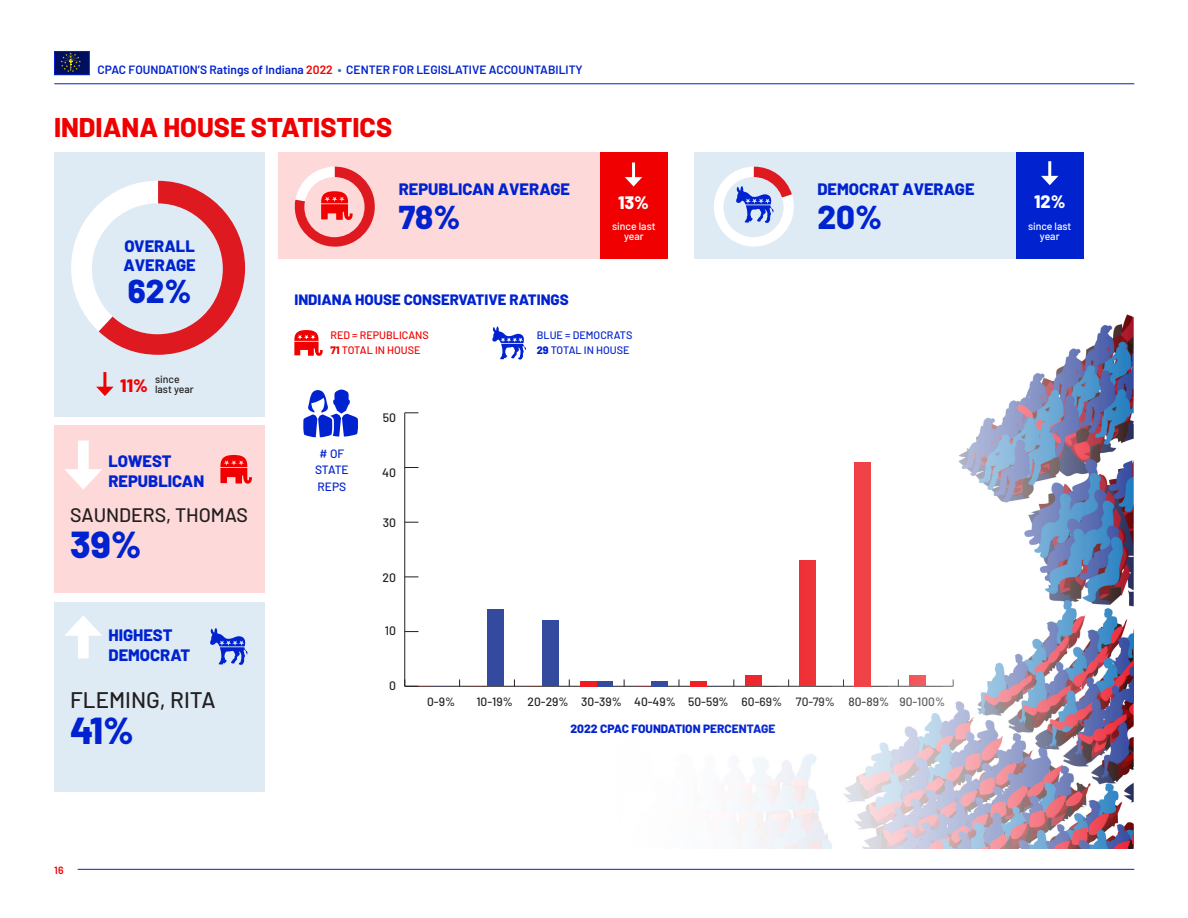
<style>
.page{position:relative;width:1188px;height:918px;background:#fff}
.page>*{position:absolute;margin:0;border:0;box-sizing:border-box;transform-origin:0 0}
.t1{font:800 37.5px "Barlow";color:#0022cf}
.t2{font:800 33px "Barlow";color:#0022cf}
.bigredhead{font:800 27px "Barlow";color:#f00000}
.t3{font:500 22.5px "Barlow";color:#231f20}
.t4{font:500 19.5px "Barlow";color:#231f20}
.t5{font:800 18px "Barlow";color:#fff}
.t6{font:800 18px "Barlow";color:#f00000}
.t7{font:800 16.5px "Barlow";color:#0022cf}
.t8{font:800 15px "Barlow";color:#0022cf}
.t9{font:500 12.15px "Barlow";color:#231f20}
.t10{font:600 12px "Barlow";color:#0022cf}
.t11{font:500 12px "Barlow";color:#231f20}
.t12{font:800 12px "Barlow";color:#0022cf}
.t13{font:500 12px "Barlow";color:#0022cf}
.t14{font:500 10.8px "Barlow";color:#f00000}
.t15{font:500 10.8px "Barlow";color:#0022cf}
.t16{font:500 10.5px/10.5px "Barlow";color:#fff;text-align:center}
.t17{font:500 10.5px/10.5px "Barlow";color:#231f20}
.t18{font:600 10.5px "Barlow";color:#f00000}
.s1{color:#f00000}
.s2{font-weight:700;color:#217cbf}
.s3{font-weight:800}
</style>
<div class="page">
<hr style="left:78px;top:869px;width:1056px;height:1px;background:#0022cf">
<hr style="left:54px;top:83px;width:1080px;height:1px;background:#0022cf">
<div style="left:54px;top:51px;width:35px;height:24px;background:#000f5d"></div>
<svg style="left:61px;top:53px;width:20px;height:19px"></svg>
<div style="left:54px;top:51px;width:36px;height:24px;border:1px solid #0022cf"></div>
<div style="left:694px;top:152px;width:322px;height:106px;background:#deebf5"></div>
<div style="left:54px;top:152px;width:211px;height:265px;background:#deebf5"></div>
<div style="left:278px;top:152px;width:323px;height:106px;background:#fdd9d9"></div>
<svg style="left:71px;top:181px;width:174px;height:174px"></svg>
<div style="left:92px;top:203px;width:131px;height:131px;background:#deebf5;border-radius:50%"></div>
<div style="left:54px;top:425px;width:211px;height:168px;background:#fdd9d9"></div>
<div style="left:78px;top:440px;width:11px;height:37px;background:#fff"></div>
<svg style="left:64px;top:469px;width:38px;height:21px"></svg>
<svg style="left:295px;top:167px;width:80px;height:80px"></svg>
<svg style="left:714px;top:167px;width:80px;height:80px"></svg>
<div style="left:54px;top:602px;width:211px;height:190px;background:#deebf5"></div>
<div style="left:78px;top:628px;width:11px;height:30px;background:#fff"></div>
<svg style="left:64px;top:615px;width:38px;height:21px"></svg>
<svg style="left:220px;top:455px;width:32px;height:29px"></svg>
<svg style="left:210px;top:628px;width:38px;height:37px"></svg>
<svg style="left:294px;top:330px;width:29px;height:26px"></svg>
<svg style="left:492px;top:326px;width:34px;height:34px"></svg>
<svg style="left:303px;top:390px;width:55px;height:47px"></svg>
<hr style="left:405px;top:686px;width:548px;height:1px;background:#231f20">
<hr style="left:404px;top:413px;width:1px;height:273px;background:#231f20">
<svg style="left:404px;top:679px;width:14px;height:8px"></svg>
<svg style="left:405px;top:631px;width:13px;height:1px"></svg>
<svg style="left:405px;top:577px;width:13px;height:1px"></svg>
<svg style="left:405px;top:522px;width:13px;height:1px"></svg>
<svg style="left:405px;top:467px;width:13px;height:1px"></svg>
<svg style="left:405px;top:412px;width:13px;height:1px"></svg>
<div style="left:487px;top:610px;width:16px;height:76px;background:#334a9f"></div>
<div style="left:542px;top:621px;width:16px;height:65px;background:#334a9f"></div>
<div style="left:601px;top:152px;width:67px;height:106px;background:#f00000"></div>
<div style="left:1016px;top:152px;width:68px;height:107px;background:#0022cf"></div>
<hr style="left:103px;top:372px;width:3px;height:17px;background:#f00000">
<svg style="left:96px;top:387px;width:18px;height:9px"></svg>
<hr style="left:1048px;top:161px;width:3px;height:18px;background:#fff">
<svg style="left:1041px;top:176px;width:17px;height:9px"></svg>
<hr style="left:632px;top:163px;width:3px;height:17px;background:#fff">
<svg style="left:625px;top:177px;width:17px;height:10px"></svg>
<img style="left:553px;top:314px;width:581px;height:534px">
<p class="t10" style="left:98px;top:61px;width:487px">CPAC FOUNDATION’S Ratings of Indiana <span class="s1">2022</span> <span class="s2">•</span> CENTER FOR LEGISLATIVE ACCOUNTABILITY</p>
<p class="bigredhead" style="left:54px;top:107px;width:340px">INDIANA HOUSE STATISTICS</p>
<p class="t7" style="left:399px;top:176px;width:173px">REPUBLICAN AVERAGE</p>
<p class="t7" style="left:124px;top:233px;width:72px">OVERALL</p>
<p class="t7" style="left:124px;top:253px;width:74px">AVERAGE</p>
<p class="t2" style="left:399px;top:193px;width:63px">78%</p>
<p class="t5" style="left:618px;top:189px;width:32px">13%</p>
<p class="t16" style="left:612px;top:220px;width:45px">since last year</p>
<p class="t2" style="left:128px;top:267px;width:65px">62%</p>
<p class="t6" style="left:120px;top:372px;width:29px">11%</p>
<p class="t17" style="left:155px;top:373px;width:40px">since last year</p>
<p class="t7" style="left:108px;top:449px;width:65px">LOWEST</p>
<p class="t7" style="left:108px;top:469px;width:97px">REPUBLICAN</p>
<p class="t4" style="left:70px;top:501px;width:179px">SAUNDERS, THOMAS</p>
<p class="t1" style="left:70px;top:517px;width:73px">39%</p>
<p class="t7" style="left:108px;top:623px;width:65px">HIGHEST</p>
<p class="t7" style="left:108px;top:643px;width:83px">DEMOCRAT</p>
<p class="t8" style="left:294px;top:289px;width:276px">INDIANA HOUSE CONSERVATIVE RATINGS</p>
<p class="t14" style="left:330px;top:328px;width:100px">RED = REPUBLICANS</p>
<p class="t14" style="left:330px;top:343px;width:92px"><span class="s3">71</span> TOTAL IN HOUSE</p>
<p class="t15" style="left:537px;top:328px;width:97px">BLUE = DEMOCRATS</p>
<p class="t15" style="left:537px;top:343px;width:94px"><span class="s3">29</span> TOTAL IN HOUSE</p>
<p class="t13" style="left:320px;top:445px;width:26px"># OF</p>
<p class="t13" style="left:315px;top:461px;width:35px">STATE</p>
<p class="t13" style="left:318px;top:478px;width:30px">REPS</p>
<p class="t9" style="left:383px;top:409px;width:15px">50</p>
<p class="t9" style="left:382px;top:464px;width:15px">40</p>
<p class="t9" style="left:383px;top:514px;width:15px">30</p>
<p class="t9" style="left:383px;top:569px;width:15px">20</p>
<p class="t9" style="left:385px;top:622px;width:13px">10</p>
<p class="t9" style="left:389px;top:677px;width:8px">0</p>
<p class="t7" style="left:817px;top:176px;width:159px">DEMOCRAT AVERAGE</p>
<p class="t2" style="left:817px;top:193px;width:66px">20%</p>
<p class="t3" style="left:70px;top:684px;width:147px">FLEMING, RITA</p>
<p class="t1" style="left:70px;top:703px;width:65px">41%</p>
<p class="t18" style="left:54px;top:863px;width:11px">16</p>
<p class="t11" style="left:427px;top:693px;width:29px">0-9%</p>
<p class="t11" style="left:476px;top:693px;width:38px">10-19%</p>
<p class="t11" style="left:528px;top:693px;width:43px">20-29%</p>
<p class="t11" style="left:581px;top:693px;width:42px">30-39%</p>
<p class="t11" style="left:634px;top:693px;width:43px">40-49%</p>
<p class="t11" style="left:688px;top:693px;width:42px">50-59%</p>
<p class="t11" style="left:742px;top:693px;width:42px">60-69%</p>
<p class="t11" style="left:796px;top:693px;width:40px">70-79%</p>
<p class="t11" style="left:849px;top:693px;width:42px">80-89%</p>
<p class="t11" style="left:899px;top:693px;width:47px">90-100%</p>
<p class="t12" style="left:570px;top:720px;width:206px">2022 CPAC FOUNDATION PERCENTAGE</p>
<p class="t5" style="left:1034px;top:188px;width:33px">12%</p>
<p class="t16" style="left:1028px;top:220px;width:45px">since last year</p>
</div>
